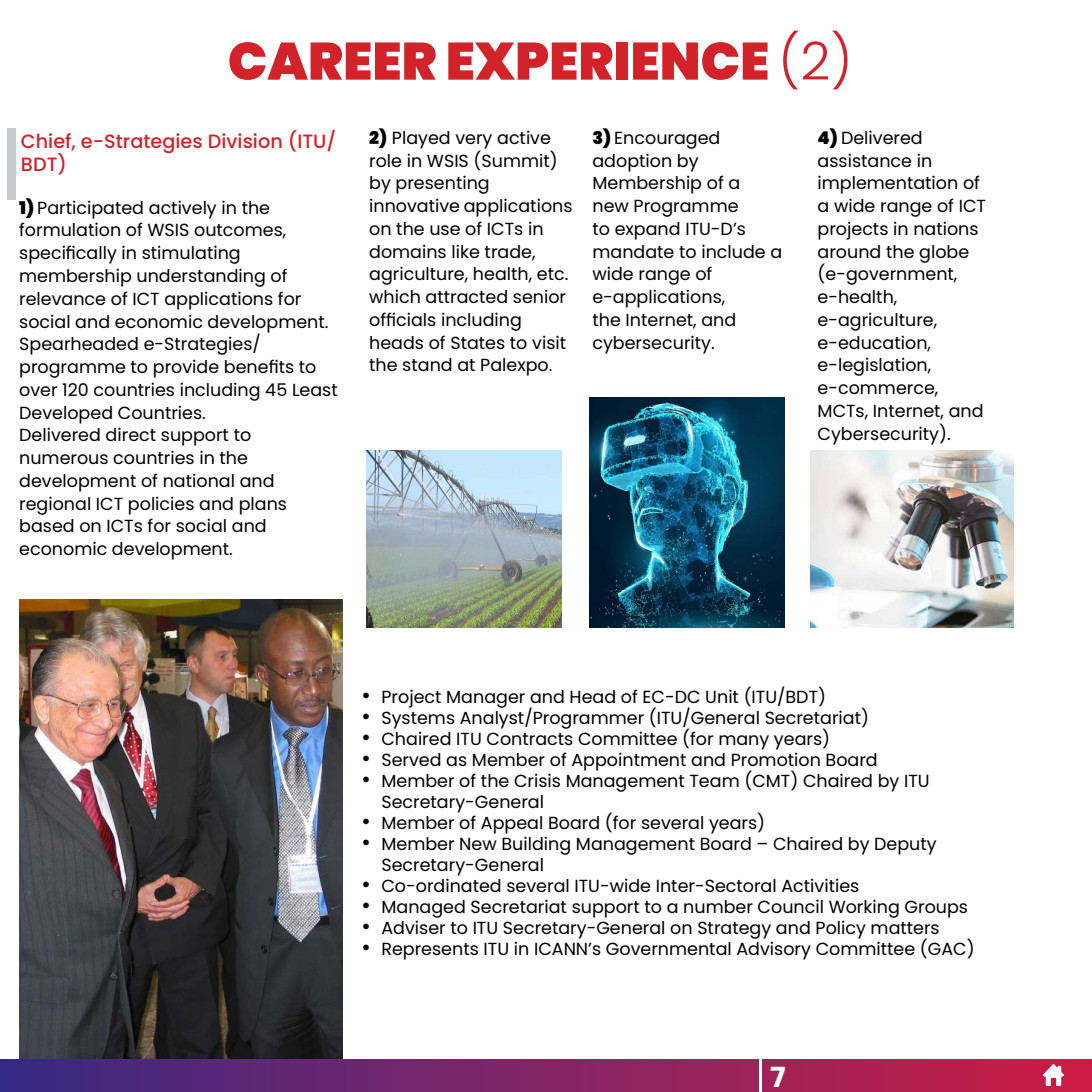
<style>
.page{position:relative;width:1092px;height:1092px;background:#fff}
.page>*{position:absolute;margin:0;border:0;box-sizing:border-box;transform-origin:0 0}
.t1{font:900 52.5px "Poppins";color:#d2232a}
.t2{font:700 29.75px "Prometo";color:#fff}
.t3{font:500 19.25px/23.1px "Poppins";color:#d2232a}
.t4{font:17.5px/22.8px "Poppins";color:#000}
.s1{font-weight:300}
.s2{font-weight:900}
.s3{font-size:22.75px}
</style>
<div class="page">
<div style="left:0;top:1059px;width:1091px;height:32px;background:linear-gradient(to right,#382983,#cd1f46)"></div>
<hr style="left:759px;top:1057px;width:2px;height:34px;background:#fff">
<img style="left:1043px;top:1064px;width:20px;height:21px">
<div style="left:7px;top:128px;width:9px;height:72px;background:#cacbcc"></div>
<img style="left:366px;top:450px;width:195px;height:178px">
<img style="left:589px;top:397px;width:195px;height:231px">
<img style="left:810px;top:450px;width:203px;height:178px">
<img style="left:19px;top:599px;width:324px;height:459px">
<h1 class="t1" style="left:228px;top:31px;width:626px">CAREER EXPERIENCE <span class="s1">(2)</span></h1>
<p class="t3" style="left:21px;top:129px;width:317px">Chief, e-Strategies Division (ITU/<br>BDT)</p>
<p class="t4" style="left:369px;top:126px;width:205px"><span class="s2">2)</span> Played very active role in WSIS (Summit) by presenting innovative applications on the use of ICTs in domains like trade, agriculture, health, etc. which attracted senior officials including heads of States to visit the stand at Palexpo.</p>
<p class="t4" style="left:592px;top:126px;width:191px"><span class="s2">3)</span> Encouraged adoption by<br>Membership of a<br>new Programme<br>to expand ITU-D’s mandate to include a wide range of e-applications,<br>the Internet, and cybersecurity.</p>
<p class="t4" style="left:817px;top:126px;width:170px"><span class="s2">4)</span> Delivered assistance in implementation of a wide range of ICT projects in nations around the globe (e-government, e-health, e-agriculture, e-education, e-legislation, e-commerce,<br>MCTs, Internet, and<br>Cybersecurity).</p>
<p class="t4" style="left:19px;top:196px;width:320px"><span class="s2">1)</span> Participated actively in the formulation of WSIS outcomes, specifically in stimulating membership understanding of relevance of ICT applications for social and economic development.<br>Spearheaded e-Strategies/ programme to provide benefits to over 120 countries including 45 Least<br>Developed Countries.<br>Delivered direct support to numerous countries in the development of national and regional ICT policies and plans based on ICTs for social and economic development.</p>
<p class="t4" style="left:361px;top:685px;width:466px"><span class="s3">•</span> Project Manager and Head of EC-DC Unit (ITU/BDT)</p>
<p class="t4" style="left:361px;top:706px;width:509px"><span class="s3">•</span> Systems Analyst/Programmer (ITU/General Secretariat)</p>
<p class="t4" style="left:361px;top:727px;width:470px"><span class="s3">•</span> Chaired ITU Contracts Committee (for many years)</p>
<p class="t4" style="left:361px;top:748px;width:517px"><span class="s3">•</span> Served as Member of Appointment and Promotion Board</p>
<p class="t4" style="left:381px;top:770px;width:549px;line-height:21px;text-indent:-20px"><span class="s3">•</span> Member of the Crisis Management Team (CMT) Chaired by ITU<br>Secretary-General</p>
<p class="t4" style="left:361px;top:811px;width:405px"><span class="s3">•</span> Member of Appeal Board (for several years)</p>
<p class="t4" style="left:381px;top:833px;width:556px;line-height:21px;text-indent:-20px"><span class="s3">•</span> Member New Building Management Board – Chaired by Deputy<br>Secretary-General</p>
<p class="t4" style="left:361px;top:874px;width:499px"><span class="s3">•</span> Co-ordinated several ITU-wide Inter-Sectoral Activities</p>
<p class="t4" style="left:361px;top:895px;width:608px"><span class="s3">•</span> Managed Secretariat support to a number Council Working Groups</p>
<p class="t4" style="left:361px;top:916px;width:579px"><span class="s3">•</span> Adviser to ITU Secretary-General on Strategy and Policy matters</p>
<p class="t4" style="left:361px;top:937px;width:614px"><span class="s3">•</span> Represents ITU in ICANN’s Governmental Advisory Committee (GAC)</p>
<h2 class="t2" style="left:770px;top:1057px;width:17px">7</h2>
</div>
